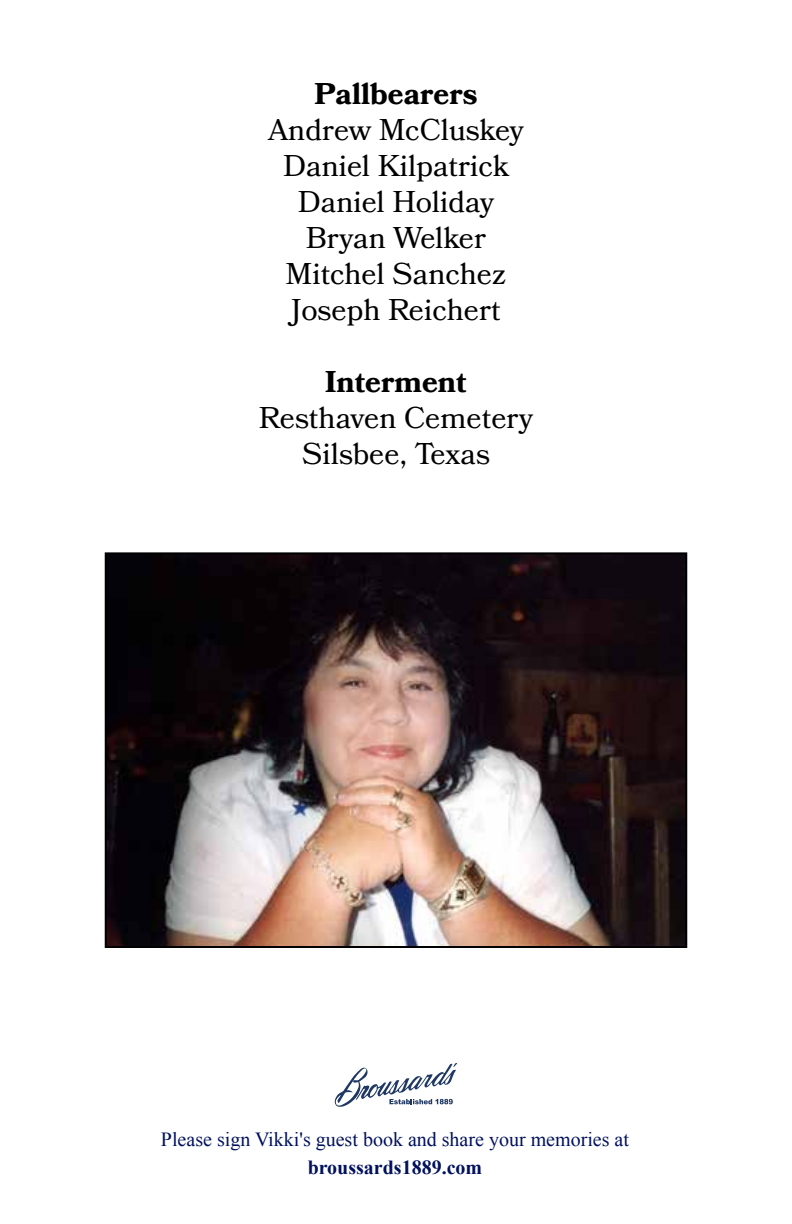
<style>
.page{position:relative;width:792px;height:1224px;background:#fff}
.page>*{position:absolute;margin:0;border:0;box-sizing:border-box;transform-origin:0 0}
.t1{font:30px/36px "Bookmania";color:#000;text-align:center}
.t2{font:700 30px "Bookmania";color:#000}
.t3{font:20px "Times New Roman";color:#00115e}
.t4{font:700 20px "Times New Roman";color:#00115e}
</style>
<div class="page">
<svg style="left:335px;top:1063px;width:122px;height:44px"></svg>
<img style="left:108px;top:555px;width:576px;height:390px">
<div style="left:105px;top:552px;width:582px;height:396px;border:2px solid #000"></div>
<p class="t2" style="left:315px;top:76px;width:164px">Pallbearers</p>
<p class="t1" style="left:268px;top:112px;width:257px">Andrew McCluskey<br>Daniel Kilpatrick<br>Daniel Holiday<br>Bryan Welker<br>Mitchel Sanchez<br>Joseph Reichert</p>
<p class="t2" style="left:325px;top:364px;width:143px">Interment</p>
<p class="t1" style="left:259px;top:400px;width:276px">Resthaven Cemetery<br>Silsbee, Texas</p>
<p class="t3" style="left:161px;top:1126px;width:470px">Please sign Vikki's guest book and share your memories at</p>
<p class="t4" style="left:308px;top:1153px;width:176px">broussards1889.com</p>
</div>
